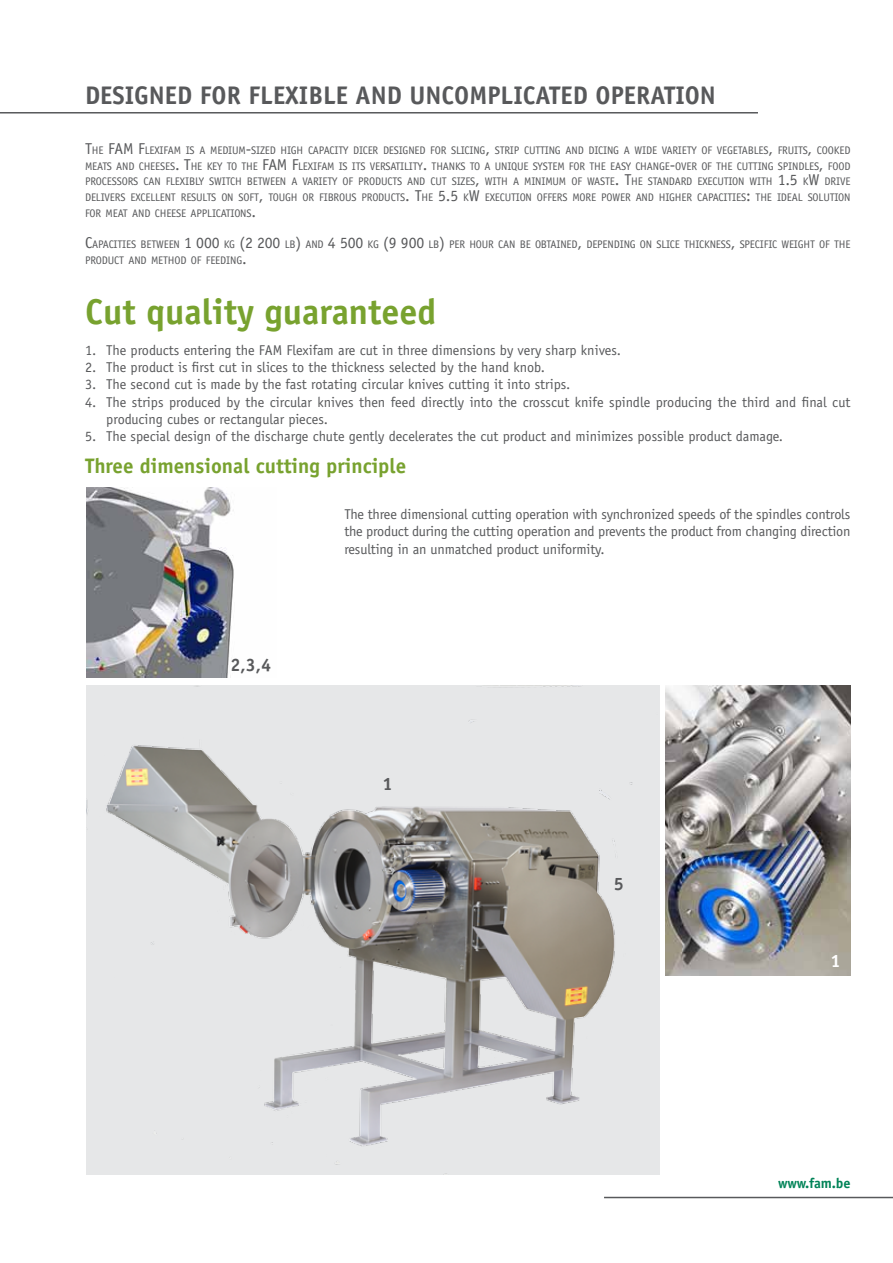
<style>
.page{position:relative;width:893px;height:1263px;background:#fff}
.page>*{position:absolute;margin:0;border:0;box-sizing:border-box;transform-origin:0 0}
.t1{font:700 36px "Officina Sans Std";color:#78a22f}
.t2{font:700 25.5px "Officina Sans Std";color:#58595b}
.t3{font:700 21px "Officina Sans Std";color:#78a22f}
.t4{font:700 18px "Officina Sans Std";color:#58595b}
.t5{font:700 18px "Officina Sans Std";color:#fff}
.t6{font:14.25px/17.2px "Officina Sans Std";color:#58595b;text-align:justify}
.t7{font:700 14.25px "Officina Sans Std";color:#008357}
.t8{font:10.95px/15.8px "Officina Sans Std";letter-spacing:-.015em;color:#58595b}
.s1{font-size:15.75px}
</style>
<div class="page">
<img style="left:86px;top:487px;width:148px;height:191px">
<img style="left:665px;top:685px;width:185px;height:290px">
<img style="left:86px;top:685px;width:573px;height:489px">
<hr style="left:0;top:112px;width:758px;height:2px;background:#58595b">
<hr style="left:604px;top:1197px;width:289px;height:1px;background:#58595b">
<h2 class="t2" style="left:85px;top:79px;width:632px">Designed for flexible and uncomplicated operation</h2>
<p class="t8" style="left:85px;top:142px;width:85px"><span class="s1">T</span>HE <span class="s1">FAM F</span>LEXIFAM</p>
<p class="t8" style="left:85px;top:142px;width:767px;text-indent:101px">IS A MEDIUM<span class="s1">-</span>SIZED HIGH CAPACITY DICER DESIGNED FOR SLICING<span class="s1">,</span> STRIP CUTTING AND DICING A WIDE VARIETY OF VEGETABLES<span class="s1">,</span> FRUITS<span class="s1">,</span> COOKED<br>MEATS AND CHEESES<span class="s1">. T</span>HE KEY TO THE <span class="s1">FAM F</span>LEXIFAM</p>
<p class="t8" style="left:85px;top:158px;width:767px;text-align:justify;text-indent:254px">IS ITS VERSATILITY<span class="s1">.</span> THANKS TO A UNIQUE SYSTEM FOR THE EASY CHANGE<span class="s1">-</span>OVER OF THE CUTTING SPINDLES<span class="s1">,</span> FOOD PROCESSORS CAN FLEXIBLY SWITCH BETWEEN A VARIETY OF PRODUCTS AND CUT SIZES<span class="s1">,</span> WITH A MINIMUM OF WASTE<span class="s1">. T</span>HE STANDARD EXECUTION WITH <span class="s1">1.5</span> K<span class="s1">W</span> DRIVE DELIVERS EXCELLENT RESULTS ON SOFT<span class="s1">,</span> TOUGH OR FIBROUS PRODUCTS<span class="s1">. T</span>HE <span class="s1">5.5</span> K<span class="s1">W</span> EXECUTION OFFERS MORE POWER AND HIGHER CAPACITIES<span class="s1">:</span> THE IDEAL SOLUTION FOR MEAT AND CHEESE APPLICATIONS<span class="s1">.</span></p>
<p class="t8" style="left:85px;top:237px;width:767px"><span class="s1">C</span>APACITIES BETWEEN <span class="s1">1 000</span> KG <span class="s1">(2 200</span> LB<span class="s1">)</span> AND <span class="s1">4 500</span> KG <span class="s1">(9 900</span> LB<span class="s1">)</span> PER HOUR CAN BE OBTAINED<span class="s1">,</span> DEPENDING ON SLICE THICKNESS<span class="s1">,</span> SPECIFIC WEIGHT OF THE<br>PRODUCT AND METHOD OF FEEDING<span class="s1">.</span></p>
<h1 class="t1" style="left:85px;top:289px;width:353px">Cut quality guaranteed</h1>
<h3 class="t6" style="left:85px;top:341px;width:537px">1. The products entering the FAM Flexifam are cut in three dimensions by very sharp knives.</h3>
<h3 class="t6" style="left:85px;top:359px;width:461px">2. The product is first cut in slices to the thickness selected by the hand knob.</h3>
<h3 class="t6" style="left:85px;top:376px;width:487px">3. The second cut is made by the fast rotating circular knives cutting it into strips.</h3>
<h3 class="t6" style="left:106px;top:393px;width:746px;text-indent:-21px">4. The strips produced by the circular knives then feed directly into the crosscut knife spindle producing the third and final cut producing cubes or rectangular pieces.</h3>
<h3 class="t6" style="left:85px;top:428px;width:700px">5. The special design of the discharge chute gently decelerates the cut product and minimizes possible product damage.</h3>
<h3 class="t3" style="left:85px;top:452px;width:323px">Three dimensional cutting principle</h3>
<h3 class="t4" style="left:231px;top:653px;width:42px">2,3,4</h3>
<h3 class="t6" style="left:344px;top:506px;width:508px">The three dimensional cutting operation with synchronized speeds of the spindles controls the product during the cutting operation and prevents the product from changing direction resulting in an unmatched product uniformity.</h3>
<h3 class="t4" style="left:382px;top:772px;width:12px">1</h3>
<h3 class="t4" style="left:614px;top:872px;width:12px">5</h3>
<h3 class="t5" style="left:831px;top:949px;width:12px">1</h3>
<h3 class="t7" style="left:778px;top:1174px;width:74px">www.fam.be</h3>
</div>
